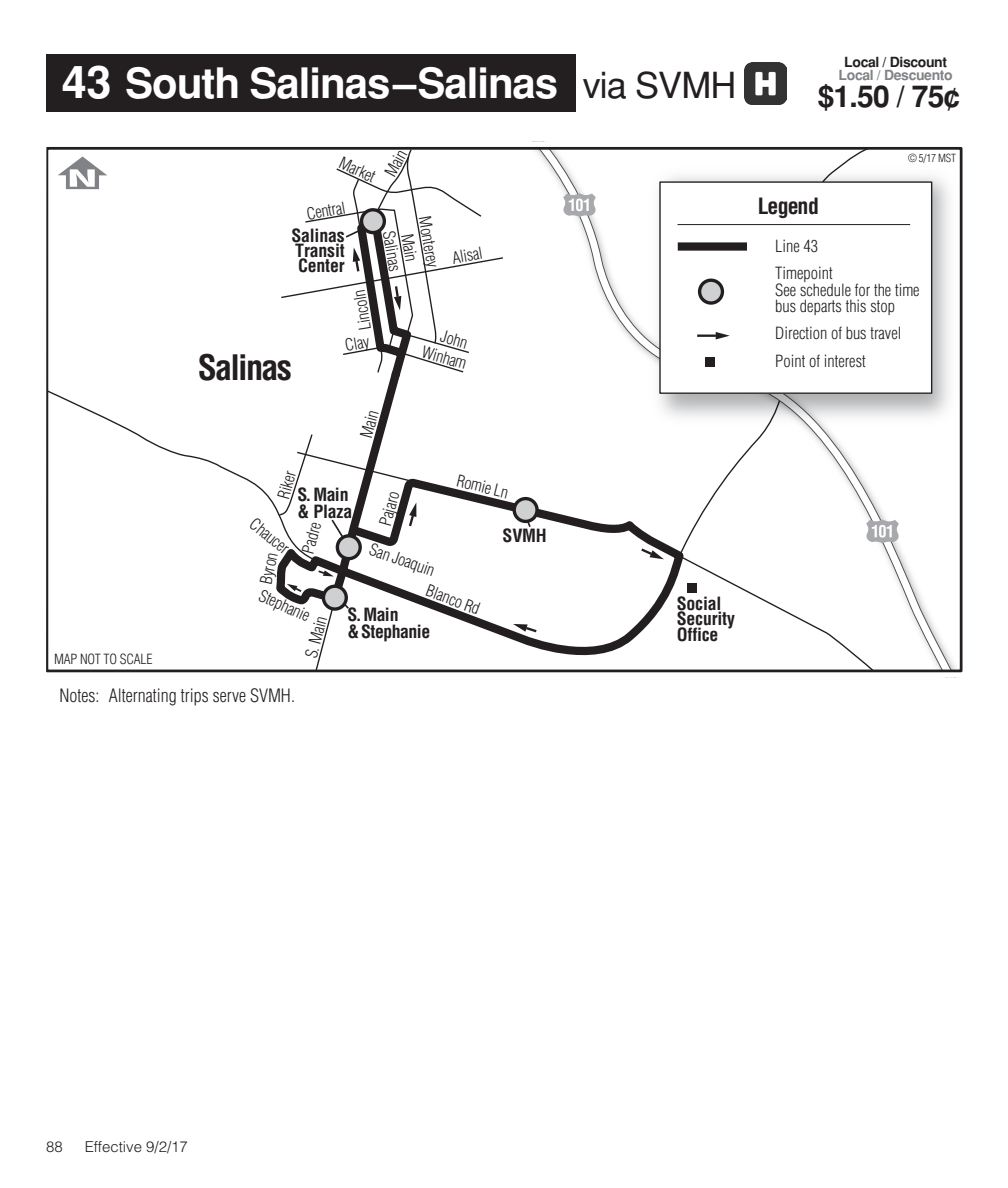
<style>
.page{position:relative;width:1008px;height:1188px;background:#fff}
.page>*{position:absolute;margin:0;border:0;box-sizing:border-box;transform-origin:0 0}
.t1{font:700 42px "Helvetica";letter-spacing:-.025em;color:#fff}
.t2{font:36px "Helvetica";letter-spacing:-.025em;color:#231f20}
.t3{font:700 condensed 34.2px "Helvetica";letter-spacing:-.05em;color:#231f20}
.t4{font:700 30px "Helvetica";color:#231f20}
.t5{font:700 condensed 22px "Helvetica";letter-spacing:-.04em;color:#231f20}
.t6{font:300 condensed 18px "Helvetica";color:#231f20}
.t7{font:700 condensed 17.8px/15px "Helvetica";letter-spacing:-.01em;color:#231f20}
.t8{font:700 condensed 17.8px/17px "Helvetica";letter-spacing:-.03em;color:#231f20}
.t9{font:300 condensed 16.4px/27.4px "Helvetica";color:#231f20}
.t10{font:300 condensed 16.2px/20px "Helvetica";color:#231f20;text-align:center}
.t11{font:300 15px "Helvetica";color:#231f20}
.t12{font:700 14px "Helvetica";letter-spacing:-.025em;color:#808285}
.t13{font:700 14px "Helvetica";letter-spacing:-.025em;color:#231f20}
.t14{font:300 condensed 13.6px "Helvetica";letter-spacing:-.015em;color:#231f20}
.t15{font:300 condensed 11px "Helvetica";color:#231f20}
.s1{font-size:45px}
</style>
<div class="page">
<div style="left:46px;top:54px;width:530px;height:58px;background:#231f20"></div>
<svg style="left:50px;top:391px;width:222px;height:112px"></svg>
<svg style="left:58px;top:157px;width:49px;height:32px"></svg>
<svg style="left:901px;top:552px;width:55px;height:116px"></svg>
<img style="left:901px;top:176px;width:48px;height:241px">
<div style="left:660px;top:182px;width:272px;height:211px;background:#fff"></div>
<hr style="left:677px;top:224px;width:233px;height:1px;background:#231f20">
<svg style="left:272px;top:148px;width:629px;height:525px"></svg>
<img style="left:744px;top:63px;width:42px;height:41px">
<p class="t1" style="left:62px;top:59px;width:498px"><span class="s1">43</span> South Salinas–Salinas</p>
<p class="t10" style="left:380px;top:171px;width:30px;rotate:-61deg">Main</p>
<p class="t10" style="left:344px;top:153px;width:39px;rotate:24deg">Market</p>
<p class="t10" style="left:305px;top:204px;width:41px;rotate:-10deg">Central</p>
<p class="t7" style="left:291px;top:227px;width:55px;text-align:justify">Salinas Transit Center</p>
<p class="t10" style="left:434px;top:214px;width:53px;rotate:80deg">Monterey</p>
<p class="t10" style="left:399px;top:230px;width:42px;rotate:80deg">Salinas</p>
<p class="t10" style="left:417px;top:232px;width:30px;rotate:80deg">Main</p>
<p class="t10" style="left:451px;top:248px;width:32px;rotate:-10deg">Alisal</p>
<p class="t14" style="left:54px;top:651px;width:100px">MAP NOT TO SCALE</p>
<p class="t3" style="left:198px;top:346px;width:96px">Salinas</p>
<p class="t10" style="left:355px;top:332px;width:42px;rotate:-99deg">Lincoln</p>
<p class="t10" style="left:343px;top:335px;width:26px;rotate:-10deg">Clay</p>
<p class="t10" style="left:356px;top:435px;width:30px;rotate:-75deg">Main</p>
<p class="t10" style="left:431px;top:322px;width:47px;rotate:16deg">John<br>Winham</p>
<p class="t10" style="left:273px;top:495px;width:29px;rotate:-74deg">Riker</p>
<p class="t10" style="left:460px;top:470px;width:54px;rotate:14deg">Romie Ln</p>
<p class="t7" style="left:297px;top:486px;width:56px;line-height:17px">S.Main &amp; Plaza</p>
<p class="t10" style="left:375px;top:523px;width:36px;rotate:-74deg">Pajaro</p>
<p class="t10" style="left:258px;top:514px;width:47px;rotate:39deg">Chaucer</p>
<p class="t10" style="left:298px;top:550px;width:33px;rotate:-74deg">Padre</p>
<p class="t7" style="left:503px;top:528px;width:46px">SVMH</p>
<p class="t10" style="left:373px;top:539px;width:69px;rotate:19deg">San Joaquin</p>
<p class="t10" style="left:256px;top:582px;width:34px;rotate:-78deg">Byron</p>
<p class="t10" style="left:431px;top:580px;width:57px;rotate:21deg">Blanco Rd</p>
<p class="t10" style="left:264px;top:585px;width:56px;rotate:24deg">Stephanie</p>
<p class="t8" style="left:347px;top:606px;width:84px">S.Main &amp;Stephanie</p>
<p class="t10" style="left:301px;top:655px;width:44px;rotate:-75deg">S. Main</p>
<p class="t6" style="left:59px;top:685px;width:237px">Notes: Alternating trips serve SVMH.</p>
<p class="t2" style="left:583px;top:64px;width:155px">via SVMH</p>
<p class="t13" style="left:844px;top:54px;width:104px">Local / Discount</p>
<p class="t12" style="left:839px;top:67px;width:116px">Local / Descuento</p>
<p class="t4" style="left:818px;top:79px;width:144px">$1.50 / 75¢</p>
<p class="t5" style="left:758px;top:192px;width:62px">Legend</p>
<p class="t15" style="left:908px;top:152px;width:50px">© 5/17 MST</p>
<p class="t9" style="left:775px;top:232px;width:59px">Line 43<br>Timepoint</p>
<p class="t9" style="left:775px;top:281px;width:146px;line-height:16.4px">See schedule for the time bus departs this stop</p>
<p class="t9" style="left:775px;top:320px;width:128px">Direction of bus travel<br>Point of interest</p>
<p class="t7" style="left:677px;top:596px;width:60px">Social<br>Security<br>Office</p>
<p class="t11" style="left:46px;top:1137px;width:18px">88</p>
<p class="t11" style="left:85px;top:1137px;width:105px">Effective 9/2/17</p>
</div>
